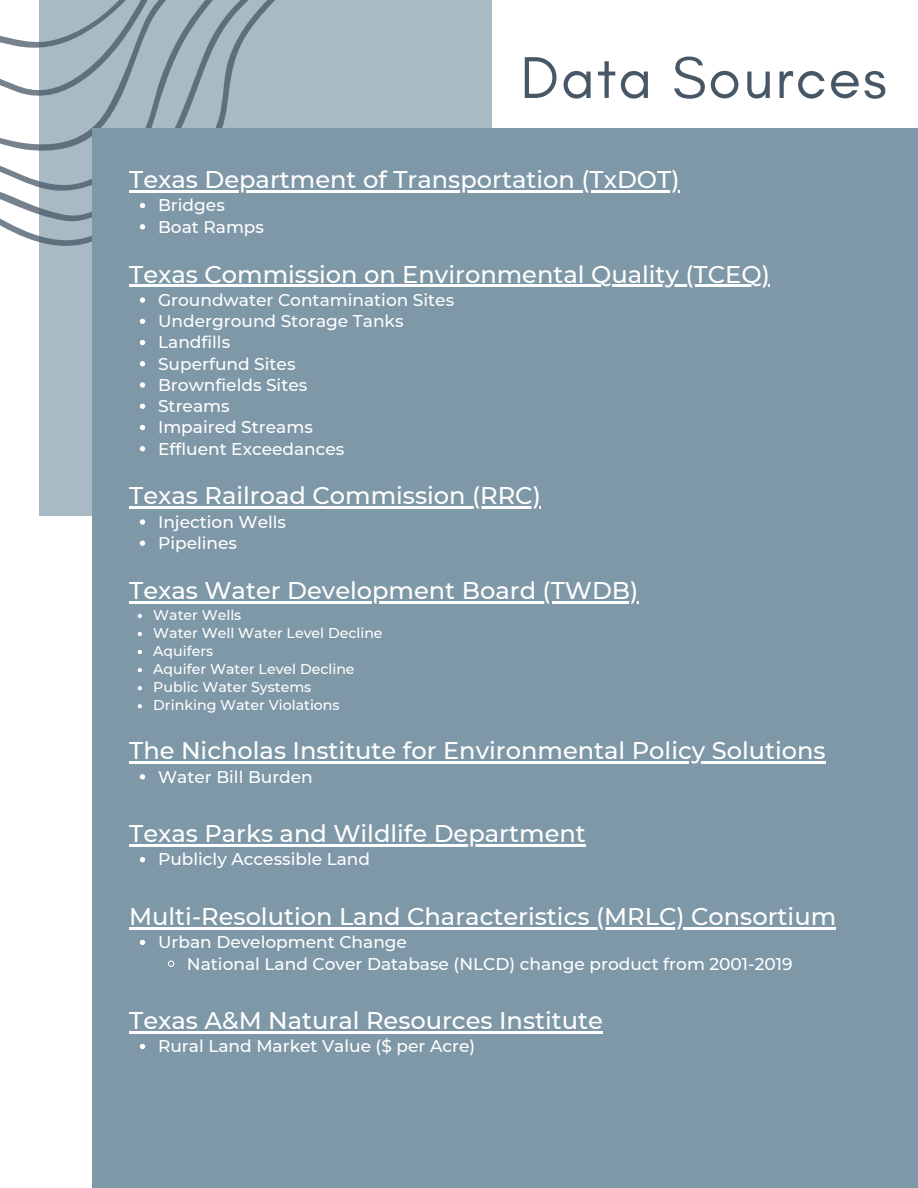
<style>
.page{position:relative;width:918px;height:1188px;background:#fff}
.page>*{position:absolute;margin:0;border:0;box-sizing:border-box;transform-origin:0 0}
.t1{font:60px "Glacial Indifference";letter-spacing:.03em;color:#475766}
.t2{font:500 24.15px "Montserrat";color:#fff}
.t3{font:500 16.95px/21.3px "Montserrat";color:#fff}
.t4{font:500 14.1px/18px "Montserrat";color:#fff}
</style>
<div class="page">
<div style="left:39px;top:0;width:452px;height:515px;background:#a9bac4"></div>
<svg style="left:13px;top:0;width:262px;height:246px"></svg>
<svg style="left:0;top:0;width:273px;height:232px"></svg>
<svg style="left:0;top:0;width:236px;height:183px"></svg>
<div style="left:92px;top:128px;width:826px;height:1060px;background:#7e98a7"></div>
<svg style="left:140px;top:203px;width:5px;height:5px"></svg>
<svg style="left:140px;top:224px;width:5px;height:5px"></svg>
<svg style="left:140px;top:297px;width:5px;height:6px"></svg>
<svg style="left:140px;top:319px;width:5px;height:5px"></svg>
<svg style="left:140px;top:340px;width:5px;height:5px"></svg>
<svg style="left:140px;top:361px;width:5px;height:5px"></svg>
<svg style="left:140px;top:382px;width:5px;height:6px"></svg>
<svg style="left:140px;top:404px;width:5px;height:5px"></svg>
<svg style="left:140px;top:425px;width:5px;height:5px"></svg>
<svg style="left:140px;top:446px;width:5px;height:5px"></svg>
<svg style="left:140px;top:519px;width:5px;height:6px"></svg>
<svg style="left:140px;top:541px;width:5px;height:5px"></svg>
<svg style="left:138px;top:614px;width:4px;height:4px"></svg>
<svg style="left:138px;top:632px;width:4px;height:4px"></svg>
<svg style="left:138px;top:650px;width:4px;height:4px"></svg>
<svg style="left:138px;top:668px;width:4px;height:4px"></svg>
<svg style="left:138px;top:686px;width:4px;height:4px"></svg>
<svg style="left:138px;top:704px;width:4px;height:4px"></svg>
<svg style="left:140px;top:774px;width:5px;height:5px"></svg>
<svg style="left:140px;top:857px;width:5px;height:5px"></svg>
<svg style="left:140px;top:940px;width:5px;height:5px"></svg>
<svg style="left:168px;top:960px;width:7px;height:7px"></svg>
<svg style="left:140px;top:1044px;width:5px;height:5px"></svg>
<hr style="left:129px;top:190px;width:551px;height:2px;background:#fff">
<hr style="left:129px;top:285px;width:641px;height:2px;background:#fff">
<hr style="left:129px;top:507px;width:412px;height:2px;background:#fff">
<hr style="left:129px;top:601px;width:509px;height:2px;background:#fff">
<hr style="left:129px;top:761px;width:697px;height:3px;background:#fff">
<hr style="left:129px;top:844px;width:457px;height:2px;background:#fff">
<hr style="left:129px;top:927px;width:707px;height:2px;background:#fff">
<hr style="left:129px;top:1031px;width:474px;height:2px;background:#fff">
<h1 class="t1" style="left:520px;top:41px;width:368px">Data Sources</h1>
<h2 class="t2" style="left:129px;top:165px;width:552px">Texas Department of Transportation (TxDOT)</h2>
<p class="t3" style="left:158px;top:195px;width:107px">Bridges<br>Boat Ramps</p>
<h2 class="t2" style="left:129px;top:259px;width:642px">Texas Commission on Environmental Quality (TCEQ)</h2>
<p class="t3" style="left:158px;top:289px;width:298px">Groundwater Contamination Sites<br>Underground Storage Tanks<br>Landfills<br>Superfund Sites<br>Brownfields Sites<br>Streams<br>Impaired Streams<br>Effluent Exceedances</p>
<h2 class="t2" style="left:129px;top:481px;width:413px">Texas Railroad Commission (RRC)</h2>
<p class="t3" style="left:158px;top:511px;width:129px">Injection Wells<br>Pipelines</p>
<h2 class="t2" style="left:129px;top:576px;width:511px">Texas Water Development Board (TWDB)</h2>
<p class="t4" style="left:153px;top:606px;width:231px">Water Wells<br>Water Well Water Level Decline<br>Aquifers<br>Aquifer Water Level Decline<br>Public Water Systems<br>Drinking Water Violations</p>
<h2 class="t2" style="left:129px;top:736px;width:698px">The Nicholas Institute for Environmental Policy Solutions</h2>
<p class="t3" style="left:158px;top:766px;width:156px">Water Bill Burden</p>
<h2 class="t2" style="left:129px;top:819px;width:458px">Texas Parks and Wildlife Department</h2>
<p class="t3" style="left:158px;top:849px;width:214px">Publicly Accessible Land</p>
<h2 class="t2" style="left:129px;top:902px;width:708px">Multi-Resolution Land Characteristics (MRLC) Consortium</h2>
<p class="t3" style="left:187px;top:932px;width:607px;text-indent:-29px">Urban Development Change<br>National Land Cover Database (NLCD) change product from 2001-2019</p>
<h2 class="t2" style="left:129px;top:1006px;width:475px">Texas A&amp;M Natural Resources Institute</h2>
<p class="t3" style="left:158px;top:1036px;width:319px">Rural Land Market Value ($ per Acre)</p>
</div>
